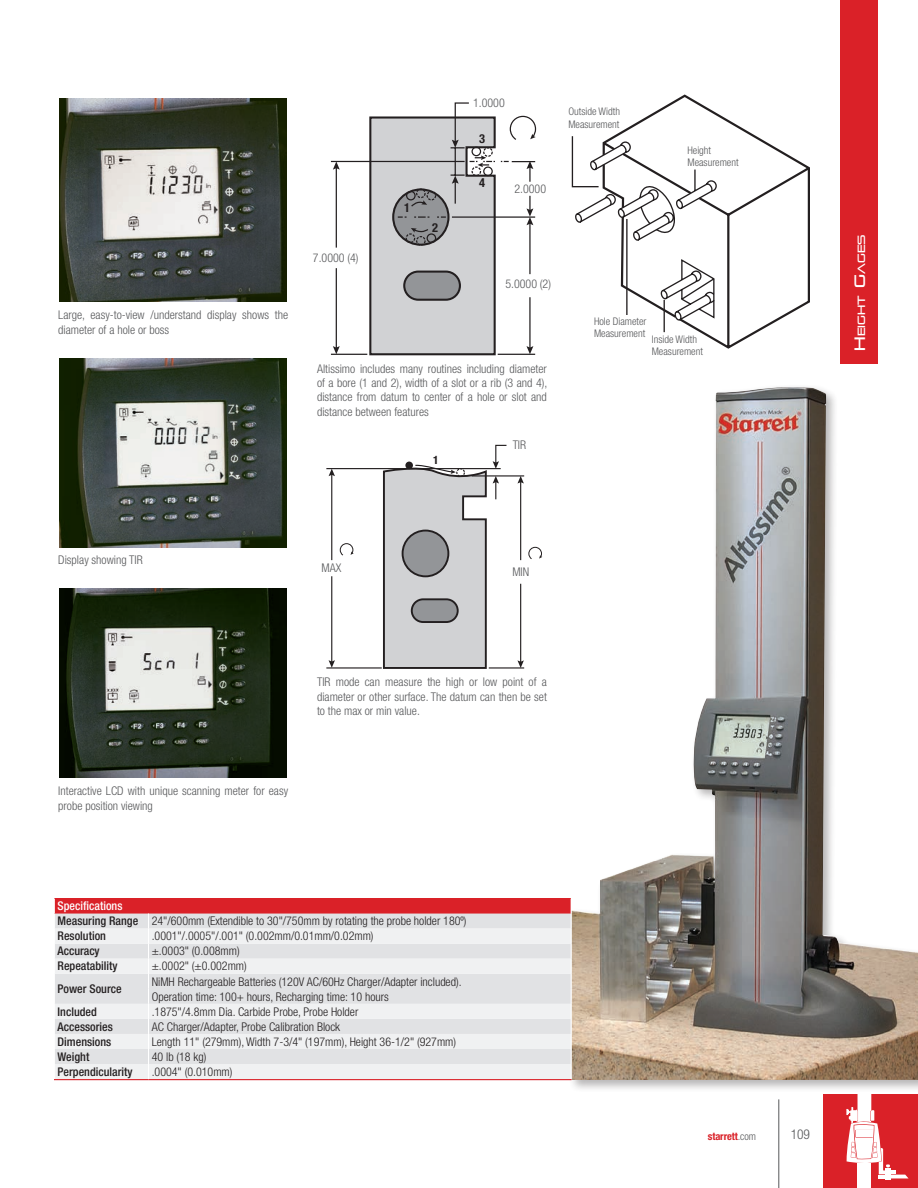
<style>
.page{position:relative;width:918px;height:1188px;background:#fff}
.page>*{position:absolute;margin:0;border:0;box-sizing:border-box;transform-origin:0 0}
.t1{font:300 condensed 13.5px "Helvetica Neue LT Pro";color:#57585a}
.t2{font:700 condensed 12.45px "Helvetica Neue LT Pro";color:#231f20}
.t3{font:300 condensed 12px/15px "Helvetica Neue LT Pro";color:#231f20}
.t4{font:300 condensed 12px/14.4px "Helvetica Neue LT Pro";color:#57585a}
.t5{font:500 condensed 12px "Helvetica Neue LT Pro";color:#231f20}
.t6{font:700 condensed 11.55px "Helvetica Neue LT Pro";color:#231f20}
.t7{font:300 condensed 10.5px/12.6px "Helvetica Neue LT Pro";color:#57585a}
.t8{font:700 condensed 10.5px "Helvetica Neue LT Pro";letter-spacing:-.01em;color:#da2128}
.t9{font:10.5px "Pirulen";color:#fff}
.s1{font-weight:500;color:#fff}
.s2{font-weight:500}
.s3{font-weight:300;color:#57585a}
.s4{font-size:15px}
</style>
<div class="page">
<svg style="left:615px;top:94px;width:195px;height:255px"></svg>
<svg style="left:572px;top:135px;width:145px;height:198px"></svg>
<div style="left:568px;top:384px;width:350px;height:709px;background:#231f20;opacity:.33"></div>
<img style="left:572px;top:387px;width:346px;height:693px">
<img style="left:60px;top:99px;width:227px;height:203px">
<img style="left:60px;top:358px;width:227px;height:189px">
<img style="left:60px;top:589px;width:227px;height:189px">
<hr style="left:331px;top:161px;width:134px;height:1px;background:#231f20">
<hr style="left:331px;top:354px;width:36px;height:1px;background:#231f20">
<hr style="left:336px;top:167px;width:1px;height:81px;background:#231f20">
<svg style="left:333px;top:162px;width:7px;height:8px"></svg>
<hr style="left:336px;top:268px;width:1px;height:81px;background:#231f20">
<svg style="left:333px;top:346px;width:7px;height:8px"></svg>
<svg style="left:368px;top:102px;width:168px;height:253px"></svg>
<hr style="left:326px;top:468px;width:175px;height:1px;background:#231f20">
<hr style="left:472px;top:475px;width:52px;height:2px;background:#231f20">
<hr style="left:489px;top:667px;width:35px;height:2px;background:#231f20">
<hr style="left:326px;top:667px;width:56px;height:2px;background:#231f20">
<hr style="left:331px;top:474px;width:1px;height:86px;background:#231f20">
<svg style="left:329px;top:469px;width:6px;height:7px"></svg>
<hr style="left:520px;top:481px;width:1px;height:79px;background:#231f20">
<svg style="left:517px;top:476px;width:7px;height:8px"></svg>
<hr style="left:520px;top:584px;width:1px;height:79px;background:#231f20">
<svg style="left:517px;top:660px;width:7px;height:8px"></svg>
<hr style="left:331px;top:576px;width:1px;height:87px;background:#231f20">
<svg style="left:329px;top:660px;width:6px;height:8px"></svg>
<svg style="left:382px;top:445px;width:126px;height:224px"></svg>
<div style="left:456px;top:468px;width:9px;height:9px;border:1px dashed #231f20;border-radius:50%"></div>
<div style="left:405px;top:462px;width:8px;height:7px;background:#231f20;border-radius:50%"></div>
<svg style="left:339px;top:543px;width:15px;height:13px"></svg>
<svg style="left:528px;top:547px;width:14px;height:12px"></svg>
<div style="left:54px;top:898px;width:517px;height:16px;background:#da2128"></div>
<div style="left:55px;top:914px;width:516px;height:15px;background:#e1e2e4"></div>
<svg style="left:55px;top:929px;width:516px;height:150px;fill:#ececee"></svg>
<svg style="left:54px;top:898px;width:1px;height:16px"></svg>
<svg style="left:148px;top:914px;width:1px;height:165px"></svg>
<svg style="left:571px;top:898px;width:1px;height:181px"></svg>
<hr style="left:54px;top:1079px;width:94px;height:1px;background:#da2128">
<hr style="left:148px;top:1079px;width:424px;height:1px;background:#da2128">
<hr style="left:778px;top:1099px;width:1px;height:89px;background:#57585a">
<div style="left:840px;top:0;width:37px;height:364px;background:#da2128"></div>
<div style="left:823px;top:1094px;width:95px;height:94px;background:#da2128"></div>
<div style="left:857px;top:1163px;width:14px;height:25px;background:#fff"></div>
<div style="left:885px;top:1168px;width:6px;height:11px;background:#fff"></div>
<svg style="left:846px;top:1094px;width:62px;height:84px"></svg>
<p class="t4" style="left:58px;top:308px;width:231px">Large, easy-to-view /understand display shows the diameter of a hole or boss</p>
<p class="t4" style="left:313px;top:250px;width:47px">7.0000 (4)</p>
<p class="t2" style="left:404px;top:200px;width:7px">1</p>
<p class="t2" style="left:432px;top:220px;width:7px">2</p>
<p class="t4" style="left:473px;top:96px;width:33px">1.0000</p>
<p class="t2" style="left:479px;top:131px;width:7px">3</p>
<p class="t2" style="left:479px;top:176px;width:7px">4</p>
<p class="t4" style="left:514px;top:182px;width:33px">2.0000</p>
<p class="t4" style="left:505px;top:277px;width:47px">5.0000 (2)</p>
<p class="t4" style="left:317px;top:361px;width:232px;text-align:justify">Altissimo includes many routines including diameter of a bore (1 and 2), width of a slot or a rib (3 and 4), distance from datum to center of a hole or slot and distance between features</p>
<p class="t6" style="left:433px;top:453px;width:7px">1</p>
<p class="t4" style="left:513px;top:437px;width:15px">TIR</p>
<p class="t7" style="left:568px;top:105px;width:53px">Outside Width<br>Measurement</p>
<p class="t7" style="left:687px;top:144px;width:53px">Height<br>Measurement</p>
<p class="t7" style="left:594px;top:315px;width:54px">Hole Diameter<br>Measurement</p>
<p class="t7" style="left:652px;top:333px;width:53px">Inside Width<br>Measurement</p>
<p class="t4" style="left:58px;top:553px;width:86px">Display showing TIR</p>
<p class="t4" style="left:322px;top:561px;width:21px">MAX</p>
<p class="t4" style="left:512px;top:565px;width:18px">MIN</p>
<p class="t4" style="left:58px;top:784px;width:231px">Interactive LCD with unique scanning meter for easy probe position viewing</p>
<p class="t4" style="left:317px;top:675px;width:231px;text-align:justify">TIR mode can measure the high or low point of a diameter or other surface. The datum can then be set to the max or min value.</p>
<p class="t3" style="left:58px;top:899px;width:410px"><span class="s1">Specifications<br></span><span class="s2">Measuring Range</span> 24"/600mm (Extendible to 30"/750mm by rotating the probe holder 180º)<br><span class="s2">Resolution</span></p>
<p class="t3" style="left:152px;top:929px;width:223px">.0001"/.0005"/.001" (0.002mm/0.01mm/0.02mm)</p>
<p class="t5" style="left:58px;top:944px;width:44px">Accuracy</p>
<p class="t3" style="left:152px;top:944px;width:89px">±.0003" (0.008mm)</p>
<p class="t5" style="left:58px;top:959px;width:61px">Repeatability</p>
<p class="t3" style="left:152px;top:959px;width:97px">±.0002" (±0.002mm)</p>
<p class="t5" style="left:58px;top:982px;width:66px">Power Source</p>
<p class="t3" style="left:152px;top:974px;width:311px">NiMH Rechargeable Batteries (120V AC/60Hz Charger/Adapter included).<br>Operation time: 100+ hours, Recharging time: 10 hours</p>
<p class="t5" style="left:58px;top:1004px;width:41px">Included</p>
<p class="t3" style="left:152px;top:1004px;width:208px">.1875"/4.8mm Dia. Carbide Probe, Probe Holder</p>
<p class="t5" style="left:58px;top:1019px;width:57px">Accessories</p>
<p class="t3" style="left:152px;top:1019px;width:190px">AC Charger/Adapter, Probe Calibration Block</p>
<p class="t5" style="left:58px;top:1034px;width:55px">Dimensions</p>
<p class="t3" style="left:152px;top:1034px;width:306px">Length 11" (279mm), Width 7-3/4" (197mm), Height 36-1/2" (927mm)</p>
<p class="t5" style="left:58px;top:1049px;width:33px">Weight</p>
<p class="t3" style="left:152px;top:1049px;width:56px">40 lb (18 kg)</p>
<p class="t5" style="left:58px;top:1064px;width:77px">Perpendicularity</p>
<p class="t3" style="left:152px;top:1064px;width:82px">.0004" (0.010mm)</p>
<p class="t8" style="left:708px;top:1130px;width:50px">starrett<span class="s3">.com</span></p>
<p class="t1" style="left:791px;top:1127px;width:21px">109</p>
<p class="t9" style="left:855px;top:351px;width:118px;rotate:-90deg"><span class="s4">H</span>eight <span class="s4">G</span>ages</p>
</div>
